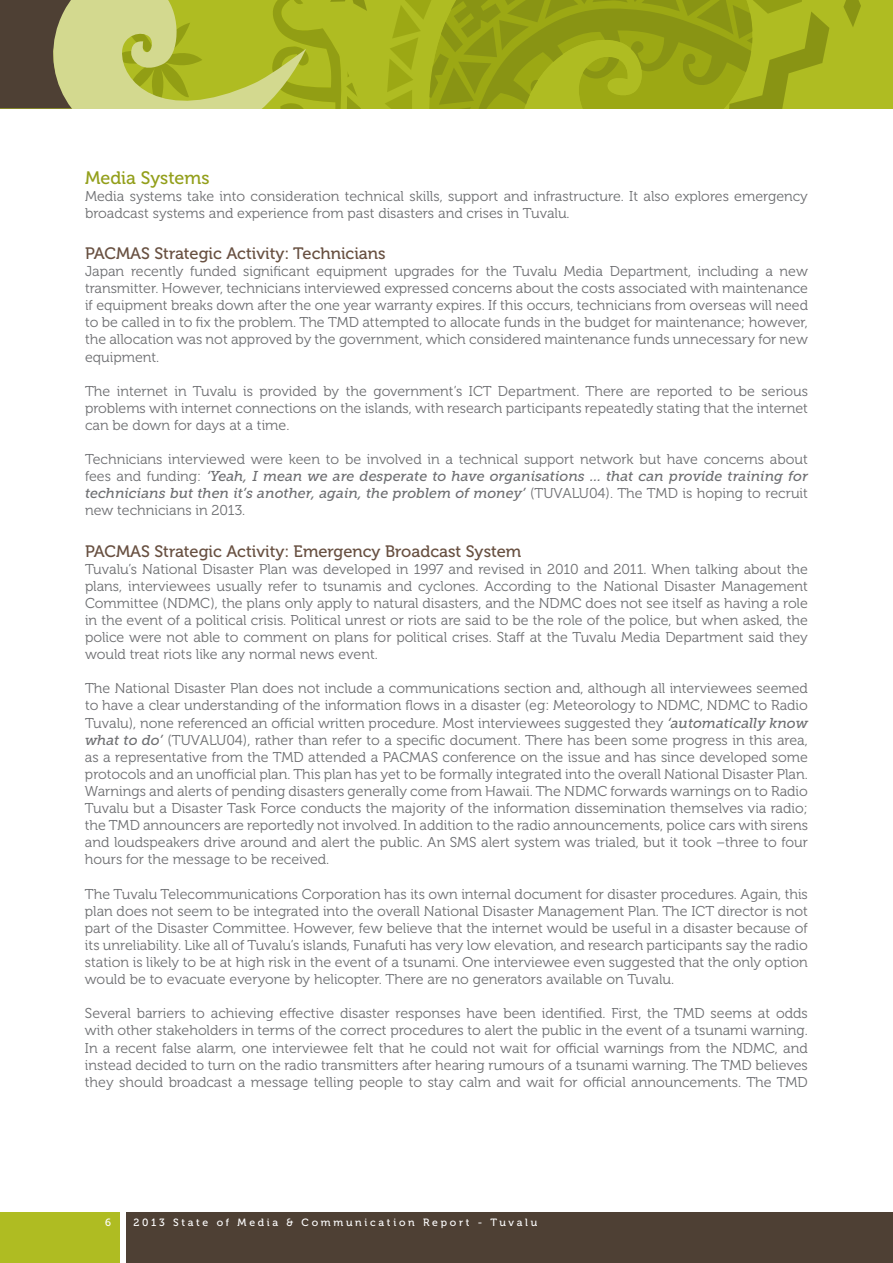
<style>
.page{position:relative;width:893px;height:1263px;background:#fff}
.page>*{position:absolute;margin:0;border:0;box-sizing:border-box;transform-origin:0 0}
.t1{font:18px "Museo 500";color:#939f1b}
.t2{font:16.5px "Museo 500";color:#685041}
.t3{font:14.25px/17.1px "Museo 300";color:#6d6e71;text-align:justify}
.t4{font:italic 14.25px/17.1px "Museo Slab 500";color:#6d6e71}
.t5{font:10.5px "Museo 500";letter-spacing:.26em;color:#fff}
.s1{font-family:"Museo 300";font-style:normal}
.s2{font-family:"Museo Slab 500";font-style:italic}
</style>
<div class="page">
<div style="left:0;top:1213px;width:120px;height:50px;background:#afbc22"></div>
<div style="left:126px;top:1213px;width:767px;height:50px;background:#4e4034"></div>
<svg style="left:0;top:0;width:893px;height:108px;background:#a1ab2b"></svg>
<p class="t1" style="left:85px;top:168px;width:126px">Media Systems</p>
<p class="t3" style="left:85px;top:188px;width:724px">Media systems take into consideration technical skills, support and infrastructure. It also explores emergency broadcast systems and experience from past disasters and crises in Tuvalu.</p>
<p class="t2" style="left:85px;top:244px;width:302px">PACMAS Strategic Activity: Technicians</p>
<p class="t3" style="left:85px;top:263px;width:724px">Japan recently funded significant equipment upgrades for the Tuvalu Media Department, including a new transmitter. However, technicians interviewed expressed concerns about the costs associated with maintenance if equipment breaks down after the one year warranty expires. If this occurs, technicians from overseas will need to be called in to fix the problem. The TMD attempted to allocate funds in the budget for maintenance; however, the allocation was not approved by the government, which considered maintenance funds unnecessary for new equipment.</p>
<p class="t3" style="left:85px;top:383px;width:724px">The internet in Tuvalu is provided by the government’s ICT Department. There are reported to be serious problems with internet connections on the islands, with research participants repeatedly stating that the internet can be down for days at a time.</p>
<p class="t3" style="left:85px;top:451px;width:724px">Technicians interviewed were keen to be involved in a technical support network but have concerns about</p>
<p class="t4" style="left:85px;top:468px;width:724px"><span class="s1">fees and funding:</span> ‘Yeah, I mean we are desperate to have organisations … that can provide training for technicians but then it’s another, again, the problem of money’ <span class="s1">(TUVALU04). The TMD is hoping to recruit</span></p>
<p class="t3" style="left:85px;top:502px;width:162px">new technicians in 2013.</p>
<p class="t2" style="left:85px;top:542px;width:438px">PACMAS Strategic Activity: Emergency Broadcast System</p>
<p class="t3" style="left:85px;top:560px;width:724px">Tuvalu’s National Disaster Plan was developed in 1997 and revised in 2010 and 2011. When talking about the plans, interviewees usually refer to tsunamis and cyclones. According to the National Disaster Management Committee (NDMC), the plans only apply to natural disasters, and the NDMC does not see itself as having a role in the event of a political crisis. Political unrest or riots are said to be the role of the police, but when asked, the police were not able to comment on plans for political crises. Staff at the Tuvalu Media Department said they would treat riots like any normal news event.</p>
<p class="t3" style="left:85px;top:680px;width:724px">The National Disaster Plan does not include a communications section and, although all interviewees seemed to have a clear understanding of the information flows in a disaster (eg: Meteorology to NDMC, NDMC to Radio Tuvalu), none referenced an official written procedure. Most interviewees suggested they <span class="s2">‘automatically know what to do’</span> (TUVALU04), rather than refer to a specific document. There has been some progress in this area, as a representative from the TMD attended a PACMAS conference on the issue and has since developed some protocols and an unofficial plan. This plan has yet to be formally integrated into the overall National Disaster Plan.<br>Warnings and alerts of pending disasters generally come from Hawaii. The NDMC forwards warnings on to Radio Tuvalu but a Disaster Task Force conducts the majority of the information dissemination themselves via radio; the TMD announcers are reportedly not involved. In addition to the radio announcements, police cars with sirens and loudspeakers drive around and alert the public. An SMS alert system was trialed, but it took –three to four hours for the message to be received.</p>
<p class="t3" style="left:85px;top:885px;width:724px">The Tuvalu Telecommunications Corporation has its own internal document for disaster procedures. Again, this plan does not seem to be integrated into the overall National Disaster Management Plan. The ICT director is not part of the Disaster Committee. However, few believe that the internet would be useful in a disaster because of its unreliability. Like all of Tuvalu’s islands, Funafuti has very low elevation, and research participants say the radio station is likely to be at high risk in the event of a tsunami. One interviewee even suggested that the only option would be to evacuate everyone by helicopter. There are no generators available on Tuvalu.</p>
<p class="t3" style="left:85px;top:1005px;width:724px">Several barriers to achieving effective disaster responses have been identified. First, the TMD seems at odds with other stakeholders in terms of the correct procedures to alert the public in the event of a tsunami warning.<br>In a recent false alarm, one interviewee felt that he could not wait for official warnings from the NDMC, and instead decided to turn on the radio transmitters after hearing rumours of a tsunami warning. The TMD believes they should broadcast a message telling people to stay calm and wait for official announcements. The TMD</p>
<p class="t5" style="left:105px;top:1217px;width:7px">6</p>
<p class="t5" style="left:134px;top:1217px;width:405px">2013 State of Media &amp; Communication Report - Tuvalu</p>
</div>
